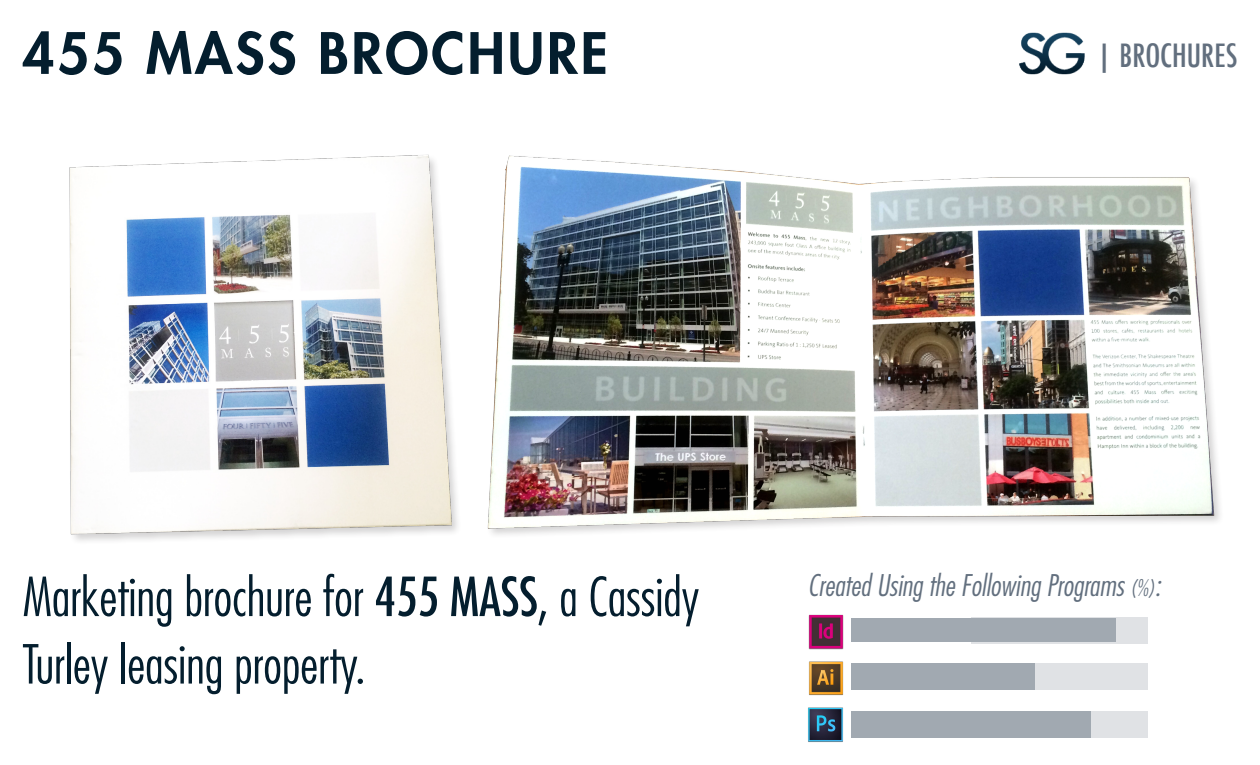
<style>
.page{position:relative;width:1260px;height:765px;background:#fff}
.page>*{position:absolute;margin:0;border:0;box-sizing:border-box;transform-origin:0 0}
.t1{font:800 55.5px "Futura";letter-spacing:.05em;color:#041e2e}
.t2{font:300 condensed 52.38px/67.5px "Futura";color:#041e2e}
.t3{font:500 condensed 31.25px "Futura";color:#626f7e}
.t4{font:italic 300 condensed 29.12px "Futura";color:#626f7e}
.s1{font-weight:400}
.s2{font-size:22.38px}
</style>
<div class="page">
<img style="left:69px;top:156px;width:325px;height:385px">
<img style="left:394px;top:32px;width:826px;height:647px">
<img style="left:808px;top:614px;width:36px;height:35px">
<img style="left:808px;top:708px;width:35px;height:34px">
<img style="left:808px;top:661px;width:36px;height:35px">
<div style="left:972px;top:617px;width:176px;height:27px;background:#e0e2e5"></div>
<div style="left:852px;top:619px;width:264px;height:23px;background:#a1a9b1"></div>
<div style="left:972px;top:664px;width:176px;height:26px;background:#e0e2e5"></div>
<div style="left:852px;top:664px;width:183px;height:26px;background:#a1a9b1"></div>
<div style="left:972px;top:711px;width:176px;height:26px;background:#e0e2e5"></div>
<div style="left:852px;top:711px;width:239px;height:26px;background:#a1a9b1"></div>
<p class="t1" style="left:22px;top:18px;width:587px">455 MASS BROCHURE</p>
<p class="t3" style="left:1095px;top:36px;width:143px">| BROCHURES</p>
<p class="t2" style="left:22px;top:563px;width:678px">Marketing brochure for <span class="s1">455 MASS,</span> a Cassidy<br>Turley leasing property.</p>
<p class="t4" style="left:808px;top:568px;width:355px">Created Using the Following Programs <span class="s2">(%)</span>:</p>
</div>
